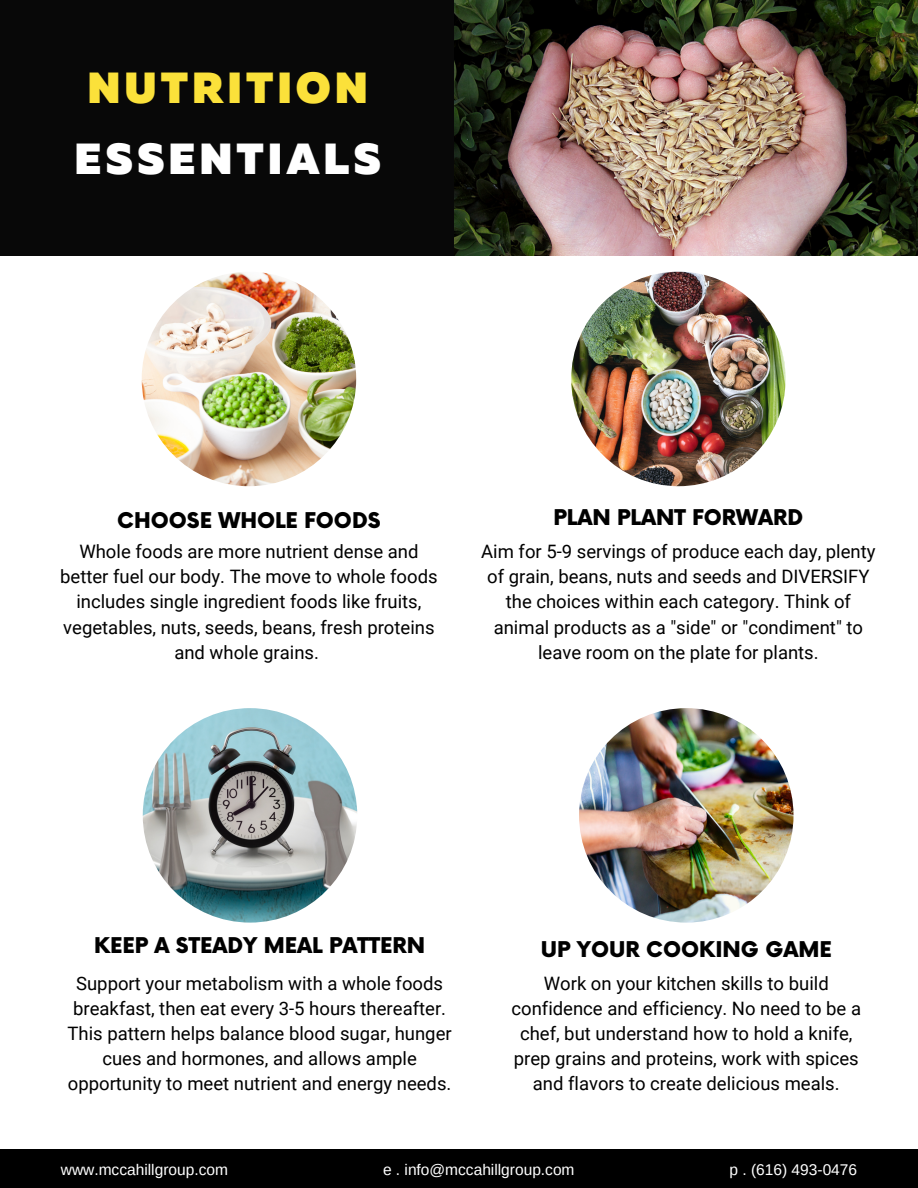
<style>
.page{position:relative;width:918px;height:1188px;background:#fff}
.page>*{position:absolute;margin:0;border:0;box-sizing:border-box;transform-origin:0 0}
.t1{font:900 43.5px/70.8px "Muller";letter-spacing:.09em;color:#fff}
.t2{font:900 21.15px "Now";color:#000}
.t3{font:18.45px/25px "Roboto";color:#000;text-align:center}
.t4{font:15.45px "Arimo";color:#fff}
.s1{color:#fbe13a}
</style>
<div class="page">
<img style="left:142px;top:272px;width:214px;height:214px;border-radius:50%">
<img style="left:571px;top:272px;width:215px;height:214px;border-radius:50%">
<img style="left:143px;top:708px;width:214px;height:215px;border-radius:50%">
<img style="left:579px;top:708px;width:215px;height:215px;border-radius:50%">
<div style="left:0;top:1149px;width:918px;height:39px;background:#000"></div>
<div style="left:0;top:0;width:457px;height:256px;background:#080808"></div>
<img style="left:455px;top:0;width:463px;height:255px">
<p class="t1" style="left:75px;top:56px;width:308px"><span class="s1">NUTRITION<br></span>ESSENTIALS</p>
<p class="t2" style="left:117px;top:509px;width:265px">CHOOSE WHOLE FOODS</p>
<p class="t3" style="left:60px;top:540px;width:379px">Whole foods are more nutrient dense and better fuel our body. The move to whole foods includes single ingredient foods like fruits, vegetables, nuts, seeds, beans, fresh proteins and whole grains.</p>
<p class="t2" style="left:554px;top:506px;width:251px">PLAN PLANT FORWARD</p>
<p class="t3" style="left:481px;top:540px;width:396px">Aim for 5-9 servings of produce each day, plenty of grain, beans, nuts and seeds and DIVERSIFY the choices within each category. Think of animal products as a "side" or "condiment" to leave room on the plate for plants.</p>
<p class="t2" style="left:94px;top:934px;width:333px">KEEP A STEADY MEAL PATTERN</p>
<p class="t3" style="left:68px;top:972px;width:386px">Support your metabolism with a whole foods breakfast, then eat every 3-5 hours thereafter.<br>This pattern helps balance blood sugar, hunger cues and hormones, and allows ample opportunity to meet nutrient and energy needs.</p>
<p class="t2" style="left:541px;top:938px;width:292px">UP YOUR COOKING GAME</p>
<p class="t3" style="left:511px;top:972px;width:351px">Work on your kitchen skills to build confidence and efficiency. No need to be a chef, but understand how to hold a knife, prep grains and proteins, work with spices and flavors to create delicious meals.</p>
<p class="t4" style="left:61px;top:1161px;width:169px">www.mccahillgroup.com</p>
<p class="t4" style="left:383px;top:1161px;width:193px">e . info@mccahillgroup.com</p>
<p class="t4" style="left:730px;top:1161px;width:129px">p . (616) 493-0476</p>
</div>
